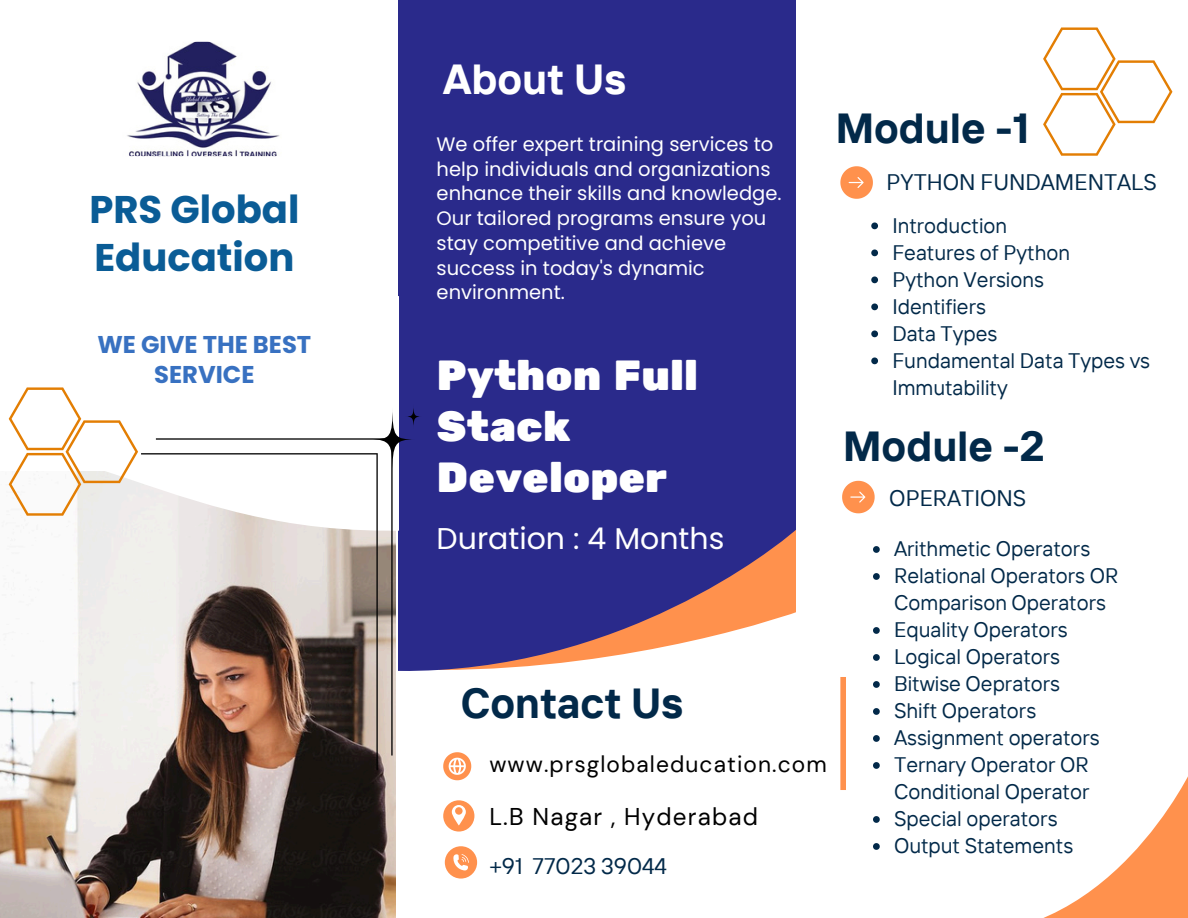
<style>
.page{position:relative;width:1188px;height:918px;background:#fff}
.page>*{position:absolute;margin:0;border:0;box-sizing:border-box;transform-origin:0 0}
.t1{font:700 42px "TT Interphases";color:#022949}
.t2{font:42px/50.7px "Rubik One";color:#fff}
.t3{font:700 42px "TT Interphases";color:#fff}
.t4{font:700 38.55px/48.3px "Poppins";color:#0a5c96}
.t5{font:30px "Poppins";color:#fff}
.t6{font:700 24.3px/30.3px "Poppins";color:#3871c1;text-align:center}
.t7{font:24.15px "DM Sans";letter-spacing:.05em;color:#000}
.t8{font:22.8px "DM Sans";letter-spacing:.05em;color:#000}
.t9{font:22.5px "TT Interphases";color:#022949}
.t10{font:21px/27px "TT Interphases";color:#022949}
.t11{font:19.5px/24.8px "Poppins";color:#fff}
</style>
<div class="page">
<img style="left:0;top:536px;width:395px;height:382px">
<div style="left:399px;top:0;width:397px;height:504px;background:#2a2a8b"></div>
<svg style="left:399px;top:504px;width:397px;height:167px;background:#63518e"></svg>
<svg style="left:8px;top:296px;width:391px;height:240px"></svg>
<svg style="left:443px;top:752px;width:28px;height:28px"></svg>
<svg style="left:840px;top:166px;width:33px;height:33px"></svg>
<svg style="left:1043px;top:776px;width:145px;height:142px"></svg>
<div style="left:840px;top:677px;width:6px;height:113px;background:#ff914d"></div>
<img style="left:97px;top:42px;width:222px;height:114px;border-radius:19px">
<svg style="left:443px;top:800px;width:31px;height:32px"></svg>
<svg style="left:141px;top:453px;width:237px;height:317px;background:#b1a7a1"></svg>
<svg style="left:156px;top:438px;width:237px;height:318px"></svg>
<svg style="left:370px;top:406px;width:46px;height:68px"></svg>
<svg style="left:405px;top:404px;width:17px;height:26px"></svg>
<svg style="left:445px;top:846px;width:32px;height:33px"></svg>
<svg style="left:1043px;top:27px;width:129px;height:129px"></svg>
<svg style="left:873px;top:546px;width:7px;height:7px"></svg>
<svg style="left:873px;top:573px;width:7px;height:7px"></svg>
<svg style="left:873px;top:627px;width:7px;height:7px"></svg>
<svg style="left:873px;top:654px;width:7px;height:7px"></svg>
<svg style="left:873px;top:681px;width:7px;height:7px"></svg>
<svg style="left:873px;top:708px;width:7px;height:7px"></svg>
<svg style="left:873px;top:735px;width:7px;height:7px"></svg>
<svg style="left:873px;top:762px;width:7px;height:7px"></svg>
<svg style="left:873px;top:816px;width:7px;height:7px"></svg>
<svg style="left:873px;top:843px;width:7px;height:7px"></svg>
<svg style="left:9px;top:387px;width:129px;height:129px"></svg>
<svg style="left:871px;top:222px;width:7px;height:7px"></svg>
<svg style="left:871px;top:249px;width:7px;height:7px"></svg>
<svg style="left:871px;top:276px;width:7px;height:7px"></svg>
<svg style="left:871px;top:303px;width:7px;height:7px"></svg>
<svg style="left:871px;top:330px;width:7px;height:7px"></svg>
<svg style="left:871px;top:357px;width:7px;height:7px"></svg>
<svg style="left:842px;top:481px;width:33px;height:32px"></svg>
<p class="t4" style="left:89px;top:185px;width:212px">PRS Global<br>Education</p>
<h1 class="t6" style="left:97px;top:329px;width:215px">WE GIVE THE BEST<br>SERVICE</h1>
<h1 class="t3" style="left:443px;top:52px;width:184px">About Us</h1>
<h2 class="t11" style="left:437px;top:132px;width:346px">We offer expert training services to help individuals and organizations enhance their skills and knowledge.<br>Our tailored programs ensure you stay competitive and achieve success in today's dynamic environment.</h2>
<p class="t2" style="left:437px;top:352px;width:263px">Python Full<br>Stack<br>Developer</p>
<h5 class="t5" style="left:437px;top:517px;width:289px">Duration : 4 Months</h5>
<p class="t1" style="left:461px;top:676px;width:224px">Contact Us</p>
<p class="t8" style="left:489px;top:750px;width:339px">www.prsglobaleducation.com</p>
<p class="t7" style="left:489px;top:801px;width:270px">L.B Nagar , Hyderabad</p>
<h1 class="t9" style="left:489px;top:852px;width:179px">+91 77023 39044</h1>
<p class="t1" style="left:836px;top:101px;width:195px">Module -1</p>
<p class="t9" style="left:887px;top:168px;width:272px">PYTHON FUNDAMENTALS</p>
<p class="t10" style="left:892px;top:211px;width:116px">Introduction</p>
<p class="t10" style="left:892px;top:238px;width:179px">Features of Python</p>
<p class="t10" style="left:892px;top:265px;width:153px">Python Versions</p>
<p class="t10" style="left:892px;top:292px;width:95px">Identifiers</p>
<p class="t10" style="left:892px;top:319px;width:107px">Data Types</p>
<h1 class="t10" style="left:892px;top:346px;width:259px">Fundamental Data Types vs<br>Immutability</h1>
<p class="t1" style="left:843px;top:419px;width:203px">Module -2</p>
<h5 class="t9" style="left:889px;top:484px;width:138px">OPERATIONS</h5>
<h4 class="t10" style="left:894px;top:535px;width:198px">Arithmetic Operators</h4>
<p class="t10" style="left:894px;top:562px;width:226px">Relational Operators OR<br>Comparison Operators</p>
<p class="t10" style="left:894px;top:616px;width:175px">Equality Operators</p>
<p class="t10" style="left:894px;top:643px;width:168px">Logical Operators</p>
<p class="t10" style="left:894px;top:670px;width:168px">Bitwise Oeprators</p>
<h1 class="t10" style="left:894px;top:697px;width:144px">Shift Operators</h1>
<p class="t10" style="left:894px;top:724px;width:207px">Assignment operators</p>
<h6 class="t10" style="left:894px;top:751px;width:197px">Ternary Operator OR<br>Conditional Operator</h6>
<p class="t10" style="left:894px;top:805px;width:165px">Special operators</p>
<h6 class="t10" style="left:894px;top:832px;width:181px">Output Statements</h6>
</div>
